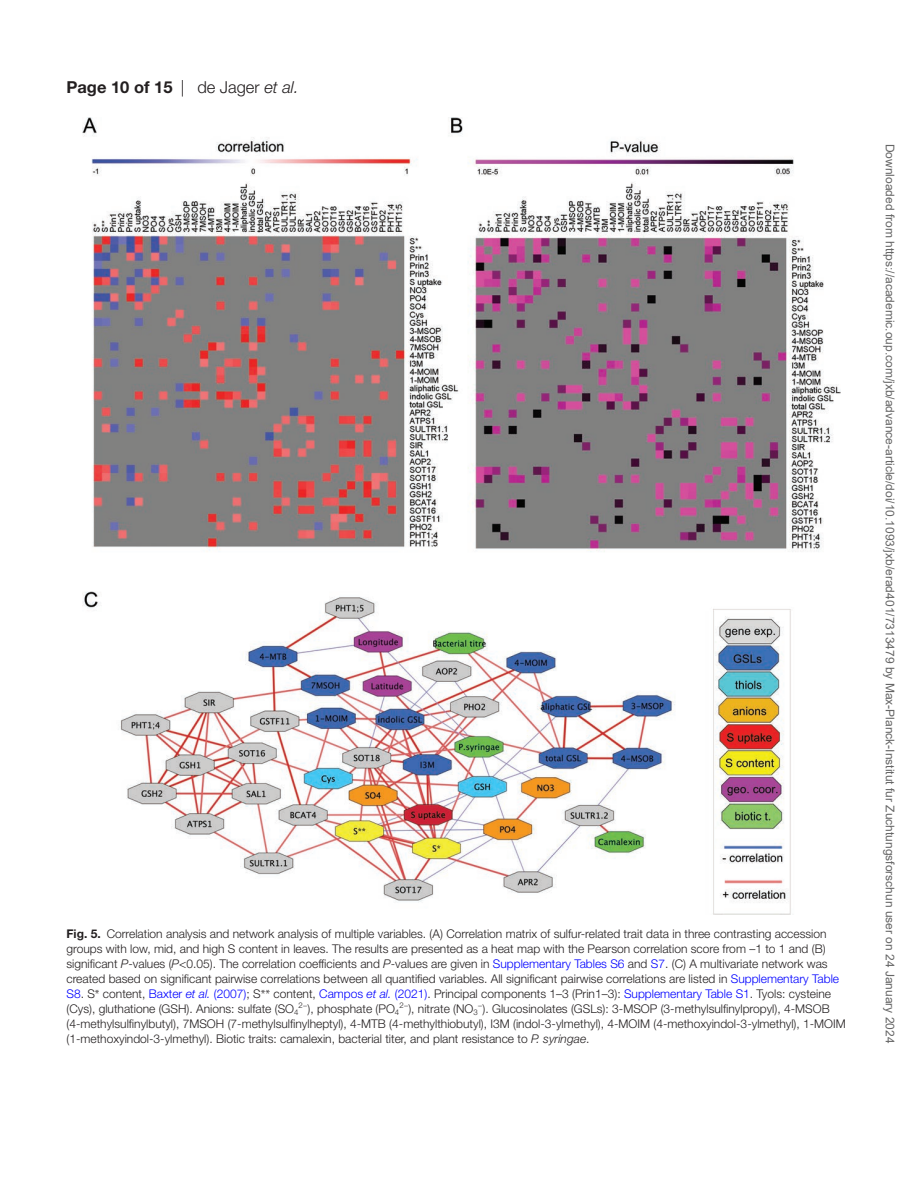
<style>
.page{position:relative;width:919px;height:1187px;background:#fff}
.page>*{position:absolute;margin:0;border:0;box-sizing:border-box;transform-origin:0 0}
.t1{font:700 16.5px "Helvetica Neue LT Std";color:#231f20}
.t2{font:300 12px/15px "Helvetica Neue LT Std";color:#231f20}
.t3{font:12px "Arial";color:#666}
.s1{font-weight:300}
.s2{font-weight:300;font-style:italic}
.s3{font-weight:700}
.s4{font-style:italic}
.s5{color:#00f}
.s6{font-family:"Myriad Pro"}
.s7{font-style:italic;color:#00f}
</style>
<div class="page">
<img style="left:82px;top:117px;width:758px;height:797px">
<h1 class="t1" style="left:66px;top:77px;width:234px">Page 10 of 15 <span class="s1">| de Jager</span> <span class="s2">et al.</span></h1>
<p class="t2" style="left:66px;top:925px;width:780px"><span class="s3">Fig. 5.</span> Correlation analysis and network analysis of multiple variables. (A) Correlation matrix of sulfur-related trait data in three contrasting accession groups with low, mid, and high S content in leaves. The results are presented as a heat map with the Pearson correlation score from –1 to 1 and (B) significant <span class="s4">P</span>-values (<span class="s4">P</span>&lt;0.05). The correlation coefficients and <span class="s4">P</span>-values are given in <span class="s5">Supplementary Tables S6</span> and <span class="s5">S7</span>. (C) A multivariate network was created based on significant pairwise correlations between all quantified variables. All significant pairwise correlations are listed in <span class="s5">Supplementary Table S8</span>. S<span class="s6">*</span> content, <span class="s5">Baxter</span> <span class="s7">et al.</span> <span class="s5">(2007)</span>; S<span class="s6">**</span> content, <span class="s5">Campos</span> <span class="s7">et al.</span> <span class="s5">(2021)</span>. Principal components 1–3 (Prin1–3): <span class="s5">Supplementary Table S1</span>. Tyols: cysteine (Cys), gluthatione (GSH). Anions: sulfate (SO<sub>4</sub><sup>2−</sup>), phosphate (PO<sub>4</sub><sup>2−</sup>), nitrate (NO<sub>3</sub><sup>−</sup>). Glucosinolates (GSLs): 3-MSOP (3-methylsulfinylpropyl), 4-MSOB (4-methylsulfinylbutyl), 7MSOH (7-methylsulfinylheptyl), 4-MTB (4-methylthiobutyl), I3M (indol-3-ylmethyl), 4-MOIM (4-methoxyindol-3-ylmethyl), 1-MOIM (1-methoxyindol-3-ylmethyl). Biotic traits: camalexin, bacterial titer, and plant resistance to <span class="s4">P. syringae</span>.</p>
<p class="t3" style="left:894px;top:143px;width:901px;rotate:90deg">Downloaded from https://academic.oup.com/jxb/advance-article/doi/10.1093/jxb/erad401/7313479 by Max-Planck-Institut fur Zuchtungsforschun user on 24 January 2024</p>
</div>
